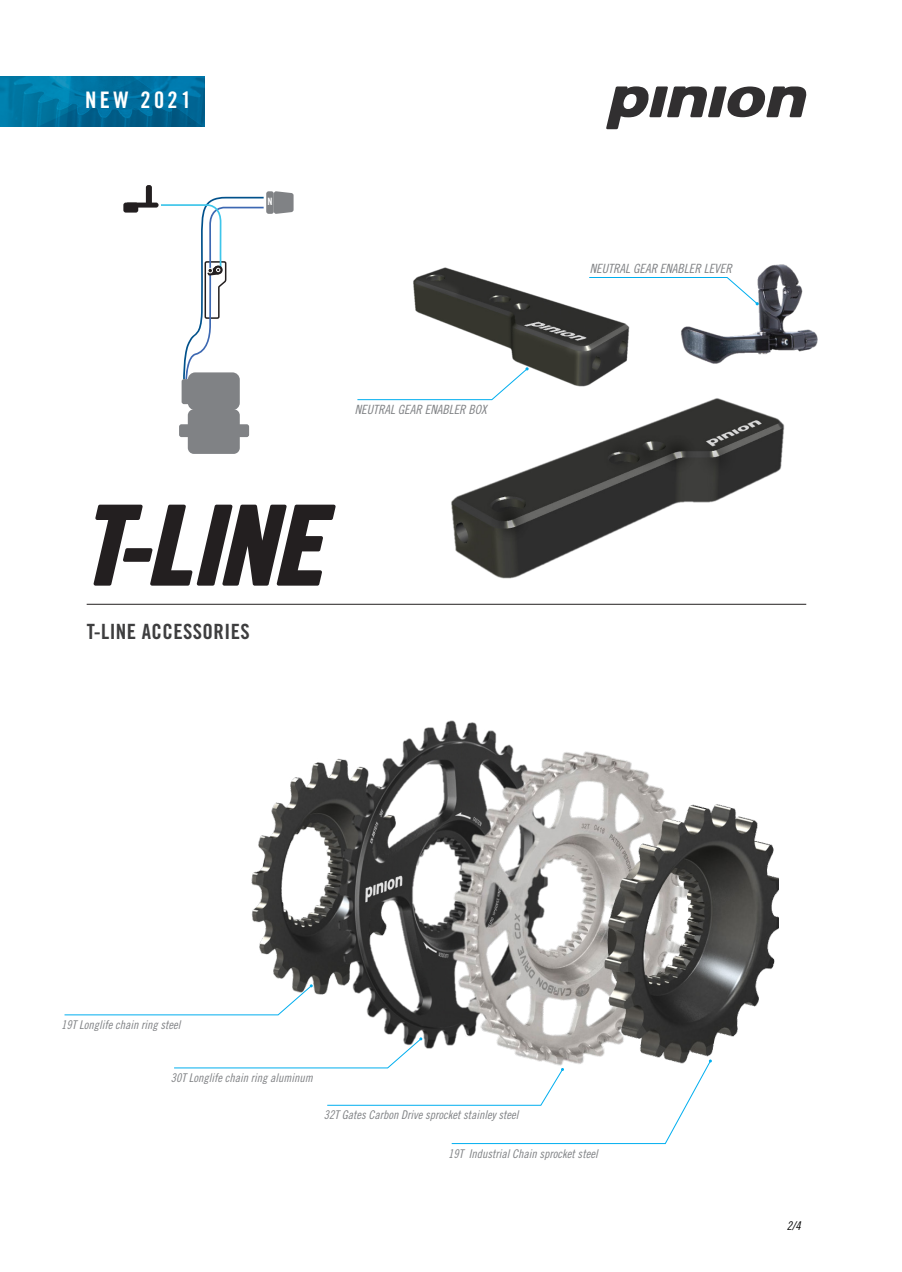
<style>
.page{position:relative;width:902px;height:1272px;background:#fff}
.page>*{position:absolute;margin:0;border:0;box-sizing:border-box;transform-origin:0 0}
.t1{font:22.8px "Trade Gothic LT Pro Bd Cn 20";letter-spacing:.15em;color:#fff}
.t2{font:21px "Trade Gothic LT Pro Bd Cn 20";letter-spacing:.02em;color:#3e3e3f}
.t3{font:12.75px "Trade Gothic LT Pro Cn 18 Obl";color:#808285}
.t4{font:12px "Trade Gothic LT Pro Cn 18 Obl";color:#808285}
.t5{font:12px "Trade Gothic LT Pro Cn 18 Obl";color:#000}
.t6{font:10.2px "Trade Gothic LT Pro Bd Cn 20";color:#fff}
</style>
<div class="page">
<img style="left:239px;top:720px;width:539px;height:343px">
<img style="left:368px;top:264px;width:450px;height:341px">
<hr style="left:87px;top:604px;width:719px;height:1px;background:#231f20">
<svg style="left:606px;top:86px;width:201px;height:43px"></svg>
<img style="left:0;top:77px;width:205px;height:49px">
<svg style="left:64px;top:984px;width:249px;height:31px"></svg>
<svg style="left:174px;top:1037px;width:537px;height:107px"></svg>
<svg style="left:357px;top:367px;width:171px;height:33px"></svg>
<svg style="left:588px;top:277px;width:170px;height:28px"></svg>
<svg style="left:93px;top:504px;width:242px;height:81px"></svg>
<div style="left:188px;top:372px;width:52px;height:38px;background:#808285;border-radius:7px"></div>
<div style="left:188px;top:409px;width:52px;height:45px;background:#808285;border-radius:6px"></div>
<div style="left:179px;top:424px;width:70px;height:13px;background:#808285;border-radius:2px"></div>
<div style="left:181px;top:379px;width:14px;height:25px;background:#808285;border-radius:2px"></div>
<div style="left:146px;top:185px;width:6px;height:20px;background:#231f20;border-radius:2px"></div>
<div style="left:123px;top:202px;width:15px;height:10px;background:#231f20;border-radius:2px"></div>
<div style="left:126px;top:202px;width:32px;height:5px;background:#231f20;border-radius:2px"></div>
<div style="left:266px;top:191px;width:8px;height:23px;background:#808285;border-radius:2px"></div>
<svg style="left:274px;top:191px;width:19px;height:23px"></svg>
<svg style="left:161px;top:197px;width:102px;height:182px"></svg>
<p class="t1" style="left:85px;top:86px;width:108px">NEW 2021</p>
<p class="t6" style="left:267px;top:195px;width:7px">N</p>
<p class="t3" style="left:354px;top:402px;width:134px">NEUTRAL GEAR ENABLER BOX</p>
<p class="t2" style="left:87px;top:619px;width:165px">T-LINE ACCESSORIES</p>
<p class="t3" style="left:590px;top:261px;width:143px">NEUTRAL GEAR ENABLER LEVER</p>
<p class="t4" style="left:61px;top:1017px;width:121px">19T Longlife chain ring steel</p>
<p class="t4" style="left:171px;top:1070px;width:143px">30T Longlife chain ring aluminum</p>
<p class="t4" style="left:324px;top:1108px;width:196px">32T Gates Carbon Drive sprocket stainley steel</p>
<p class="t4" style="left:448px;top:1146px;width:151px">19T Industrial Chain sprocket steel</p>
<p class="t5" style="left:786px;top:1218px;width:15px">2/4</p>
</div>
